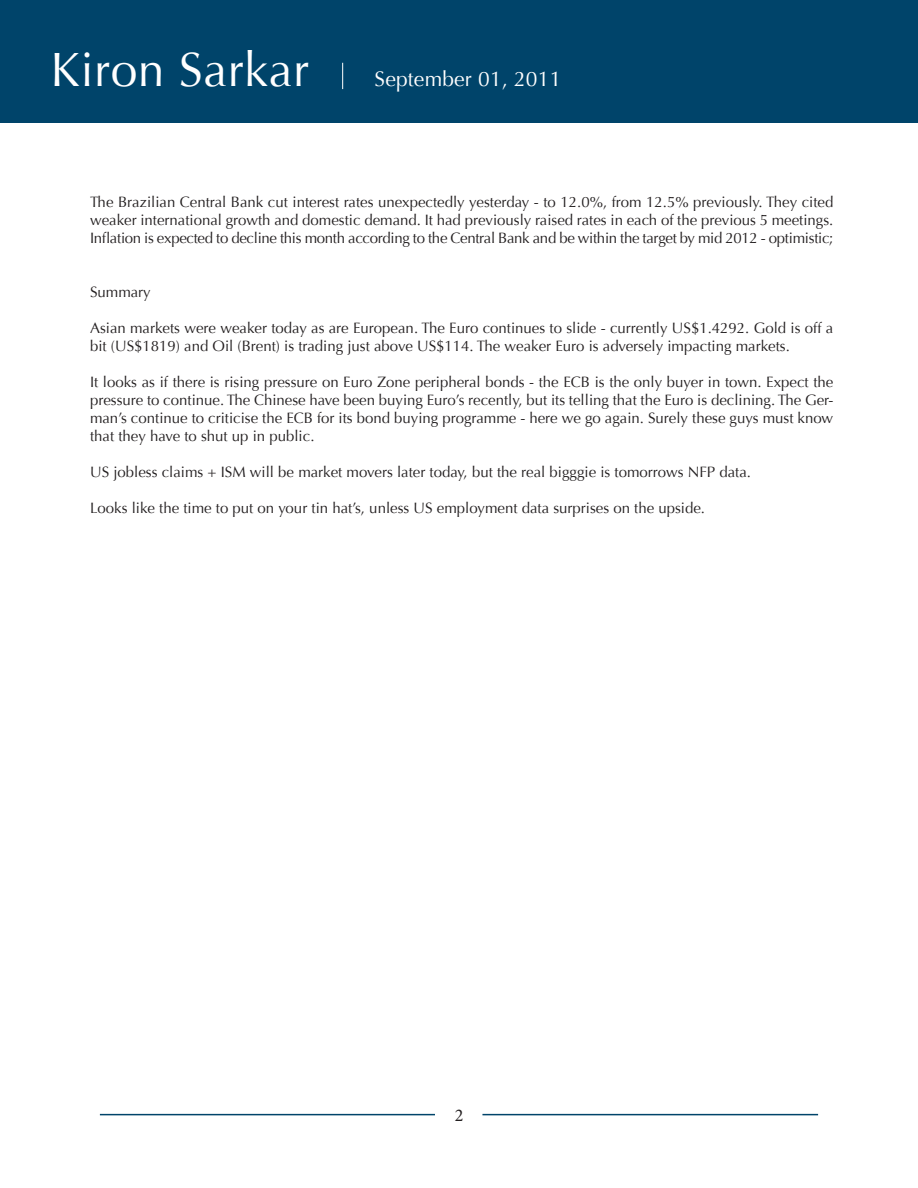
<style>
.page{position:relative;width:918px;height:1188px;background:#fff}
.page>*{position:absolute;margin:0;border:0;box-sizing:border-box;transform-origin:0 0}
.t1{font:48px "Optima";letter-spacing:.01em;color:#fff}
.t2{font:21px "Optima";letter-spacing:.01em;color:#fff}
.t3{font:18px "Minion Pro";color:#231f20}
.t4{font:15px/18px "Optima";color:#231f20;text-align:justify}
</style>
<div class="page">
<div style="left:0;top:0;width:918px;height:123px;background:#00446a"></div>
<svg style="left:342px;top:63px;width:1px;height:26px"></svg>
<hr style="left:100px;top:1114px;width:335px;height:1px;background:#00446a">
<hr style="left:482px;top:1114px;width:336px;height:1px;background:#00446a">
<p class="t1" style="left:51px;top:42px;width:260px">Kiron Sarkar</p>
<p class="t2" style="left:375px;top:67px;width:188px">September 01, 2011</p>
<p class="t4" style="left:90px;top:193px;width:745px">The Brazilian Central Bank cut interest rates unexpectedly yesterday - to 12.0%, from 12.5% previously. They cited weaker international growth and domestic demand. It had previously raised rates in each of the previous 5 meetings.<br>Inflation is expected to decline this month according to the Central Bank and be within the target by mid 2012 - optimistic;</p>
<p class="t4" style="left:90px;top:283px;width:62px">Summary</p>
<p class="t4" style="left:90px;top:319px;width:745px">Asian markets were weaker today as are European. The Euro continues to slide - currently US$1.4292. Gold is off a bit (US$1819) and Oil (Brent) is trading just above US$114. The weaker Euro is adversely impacting markets.</p>
<p class="t4" style="left:90px;top:373px;width:745px">It looks as if there is rising pressure on Euro Zone peripheral bonds - the ECB is the only buyer in town. Expect the pressure to continue. The Chinese have been buying Euro’s recently, but its telling that the Euro is declining. The Ger&shy;man’s continue to criticise the ECB for its bond buying programme - here we go again. Surely these guys must know</p>
<p class="t4" style="left:90px;top:427px;width:226px">that they have to shut up in public.</p>
<p class="t4" style="left:90px;top:463px;width:663px">US jobless claims + ISM will be market movers later today, but the real bigggie is tomorrows NFP data.</p>
<p class="t4" style="left:90px;top:499px;width:617px">Looks like the time to put on your tin hat’s, unless US employment data surprises on the upside.</p>
<p class="t3" style="left:455px;top:1104px;width:10px">2</p>
</div>
